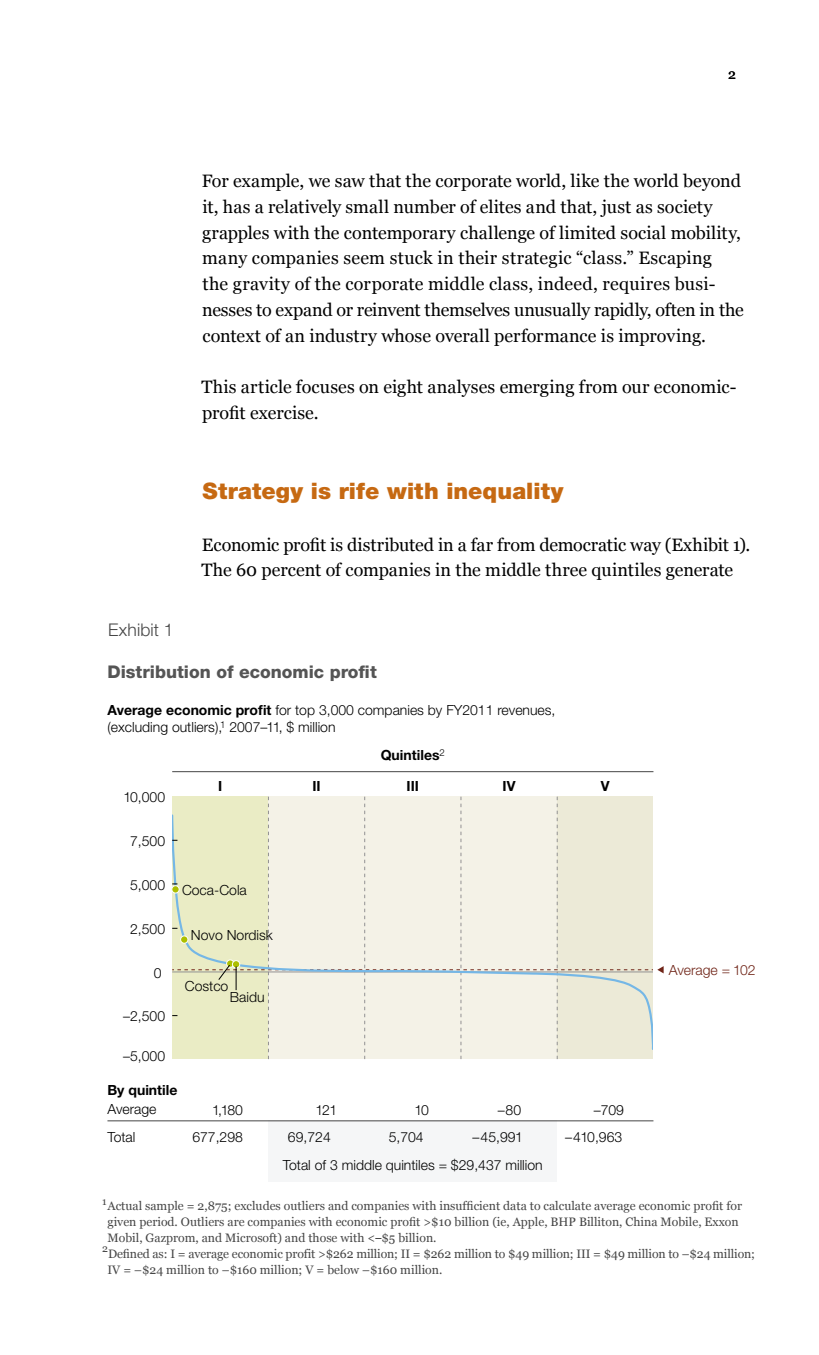
<style>
.page{position:relative;width:819px;height:1355px;background:#fff}
.page>*{position:absolute;margin:0;border:0;box-sizing:border-box;transform-origin:0 0}
.t1{font:900 22.75px "Helvetica Neue LT Std";letter-spacing:.005em;color:#c66912}
.t2{font:17.85px/25.7px "Georgia";color:#000}
.t3{font:800 17.5px "Helvetica Neue LT Std";color:#555}
.t4{font:300 17.5px "Helvetica Neue LT Std";letter-spacing:.005em;color:#464646}
.t5{font:300 14px/26.6px "Helvetica Neue LT Std";color:#000}
.t6{font:700 14px "Helvetica Neue LT Std";color:#000}
.t7{font:300 14px "Helvetica Neue LT Std";color:#702518}
.t8{font:14px "Georgia";color:#000}
.t9{font:12.25px "Georgia";color:#464646}
.s1{font-weight:700}
.s2{font-family:"Helvetica Neue LT Std";font-weight:300;color:#000}
</style>
<div class="page">
<div style="left:268px;top:1120px;width:289px;height:62px;background:#f5f6f7"></div>
<hr style="left:107px;top:1120px;width:546px;height:1px;background:#464646">
<hr style="left:172px;top:771px;width:481px;height:1px;background:#464646">
<div style="left:171px;top:885px;width:9px;height:8px;border:1px solid #fff;border-radius:50%"></div>
<svg style="left:172px;top:796px;width:492px;height:263px;background:#ededdc"></svg>
<p class="t8" style="left:728px;top:66px;width:9px">2</p>
<p class="t2" style="left:202px;top:168px;width:544px">For example, we saw that the corporate world, like the world beyond it, has a relatively small number of elites and that, just as society grapples with the contemporary challenge of limited social mobility, many companies seem stuck in their strategic “class.” Escaping<br>the gravity of the corporate middle class, indeed, requires busi&shy;nesses to expand or reinvent themselves unusually rapidly, often in the context of an industry whose overall performance is improving.</p>
<p class="t2" style="left:202px;top:374px;width:536px">This article focuses on eight analyses emerging from our economic&shy;profit exercise.</p>
<p class="t1" style="left:203px;top:477px;width:362px">Strategy is rife with inequality</p>
<p class="t2" style="left:202px;top:531px;width:550px">Economic profit is distributed in a far from democratic way (Exhibit 1).<br>The 60 percent of companies in the middle three quintiles generate</p>
<p class="t4" style="left:108px;top:619px;width:67px">Exhibit 1</p>
<p class="t3" style="left:107px;top:661px;width:271px">Distribution of economic profit</p>
<p class="t5" style="left:107px;top:702px;width:450px;line-height:16.6px"><span class="s1">Average economic profit</span> for top 3,000 companies by FY2011 revenues, (excluding outliers),<sup>1</sup> 2007–11, $ million</p>
<p class="t5" style="left:123px;top:783px;width:43px">10,000</p>
<p class="t5" style="left:130px;top:827px;width:37px">7,500</p>
<p class="t5" style="left:130px;top:871px;width:37px">5,000</p>
<p class="t5" style="left:130px;top:915px;width:37px">2,500</p>
<p class="t5" style="left:154px;top:959px;width:9px">0</p>
<p class="t5" style="left:123px;top:1002px;width:44px">–2,500</p>
<p class="t5" style="left:123px;top:1042px;width:44px">–5,000</p>
<p class="t6" style="left:381px;top:746px;width:66px">Quintiles<sup>2</sup></p>
<p class="t6" style="left:218px;top:777px;width:6px">I</p>
<p class="t6" style="left:312px;top:777px;width:10px">II</p>
<p class="t6" style="left:407px;top:777px;width:14px">III</p>
<p class="t6" style="left:503px;top:777px;width:14px">IV</p>
<p class="t6" style="left:601px;top:777px;width:10px">V</p>
<p class="t5" style="left:182px;top:876px;width:66px">Coca-Cola</p>
<p class="t5" style="left:191px;top:922px;width:83px">Novo Nordisk</p>
<p class="t5" style="left:185px;top:972px;width:45px">Costco</p>
<p class="t5" style="left:230px;top:983px;width:36px">Baidu</p>
<p class="t6" style="left:107px;top:1080px;width:71px">By quintile</p>
<p class="t5" style="left:107px;top:1095px;width:51px">Average</p>
<p class="t5" style="left:107px;top:1123px;width:30px">Total</p>
<p class="t5" style="left:192px;top:1096px;width:52px;text-align:right">1,180<br>677,298</p>
<p class="t5" style="left:288px;top:1096px;width:51px;text-indent:27px">121<br>69,724</p>
<p class="t5" style="left:414px;top:1096px;width:16px">10</p>
<p class="t5" style="left:498px;top:1096px;width:25px">–80</p>
<p class="t5" style="left:594px;top:1096px;width:32px">–709</p>
<p class="t5" style="left:389px;top:1123px;width:37px">5,704</p>
<p class="t5" style="left:473px;top:1123px;width:52px">–45,991</p>
<p class="t5" style="left:565px;top:1123px;width:59px">–410,963</p>
<p class="t5" style="left:283px;top:1151px;width:261px">Total of 3 middle quintiles = $29,437 million</p>
<p class="t7" style="left:669px;top:961px;width:88px">Average = 102</p>
<p class="t9" style="left:102px;top:1199px;width:641px"><sup>1</sup> Actual sample = 2,875; excludes outliers and companies with insufficient data to calculate average economic profit for</p>
<p class="t9" style="left:107px;top:1215px;width:633px">given period. Outliers are companies with economic profit &gt;$10 billion (ie, Apple, BHP Billiton, China Mobile, Exxon</p>
<p class="t9" style="left:107px;top:1230px;width:331px">Mobil, Gazprom, and Microsoft) and those with &lt;<span class="s2">–</span>$5 billion.</p>
<p class="t9" style="left:102px;top:1246px;width:654px"><sup>2</sup>Defined as: I = average economic profit &gt;$262 million; II = $262 million to $49 million; III = $49 million to –$24 million;</p>
<p class="t9" style="left:107px;top:1262px;width:336px">IV = –$24 million to –$160 million; V = below –$160 million.</p>
</div>
